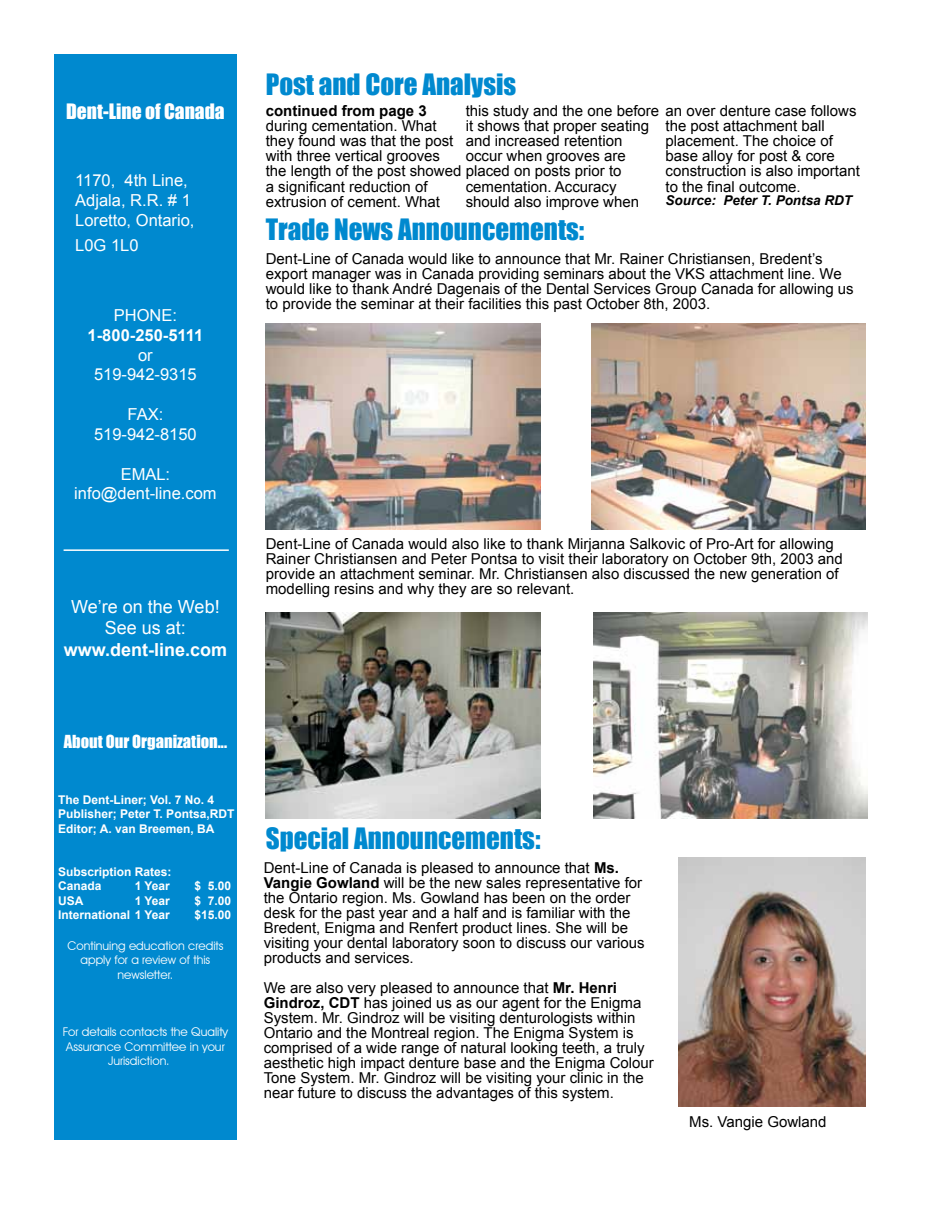
<style>
.page{position:relative;width:941px;height:1218px;background:#fff}
.page>*{position:absolute;margin:0;border:0;box-sizing:border-box;transform-origin:0 0}
.t1{font:27px "Impact";color:#0089cf}
.t2{font:19.5px "Impact";color:#fff}
.t3{font:18px/21.6px "Arial";color:#fff;text-align:center}
.t4{font:700 18px "Arial";color:#fff}
.t5{font:16.5px/19.8px "Arial";color:#fff;text-align:center}
.t6{font:16.5px "Impact";color:#fff}
.t7{font:700 16.5px "Arial";color:#fff}
.t8{font:15px/15px "Arial";color:#000}
.t9{font:700 15px "Arial";color:#000}
.t10{font:italic 700 13.5px "Arial";color:#000}
.t11{font:700 12px/14.4px "Arial";color:#fff}
.t12{font:12px/14.4px "Avant Garde IT Cby BT";color:#fff;text-align:center}
.s1{font-weight:700}
</style>
<div class="page">
<div style="left:54px;top:54px;width:183px;height:1085px;background:#0089cf"></div>
<hr style="left:64px;top:549px;width:165px;height:2px;background:#fff">
<img style="left:266px;top:323px;width:274px;height:206px">
<img style="left:591px;top:323px;width:274px;height:206px">
<img style="left:266px;top:612px;width:274px;height:206px">
<img style="left:593px;top:612px;width:274px;height:206px">
<img style="left:679px;top:857px;width:186px;height:249px">
<h2 class="t2" style="left:66px;top:96px;width:160px">Dent-Line of Canada</h2>
<p class="t5" style="left:75px;top:170px;width:121px;text-align:left">1170, 4th Line,<br>Adjala, R.R. # 1<br>Loretto, Ontario,</p>
<p class="t5" style="left:75px;top:235px;width:65px">L0G 1L0</p>
<p class="t5" style="left:114px;top:305px;width:65px">PHONE:</p>
<p class="t7" style="left:88px;top:324px;width:117px">1-800-250-5111</p>
<p class="t5" style="left:94px;top:345px;width:104px">or<br>519-942-9315</p>
<p class="t5" style="left:94px;top:404px;width:104px">FAX:<br>519-942-8150</p>
<p class="t5" style="left:74px;top:464px;width:144px">EMAL: info@dent-line.com</p>
<p class="t3" style="left:71px;top:595px;width:150px">We’re on the Web!<br>See us at:</p>
<p class="t4" style="left:64px;top:637px;width:165px">www.dent-line.com</p>
<h1 class="t1" style="left:266px;top:63px;width:252px">Post and Core Analysis</h1>
<p class="t9" style="left:266px;top:101px;width:162px">continued from page 3</p>
<p class="t8" style="left:266px;top:119px;width:357px">during cementation. What<br>they found was that the post<br>with three vertical grooves<br>the length of the post showed placed on posts prior to a significant reduction of<br>extrusion of cement. What</p>
<p class="t8" style="left:466px;top:104px;width:392px">this study and the one before an over denture case follows it shows that proper seating<br>and increased retention<br>occur when grooves are</p>
<p class="t8" style="left:466px;top:179px;width:175px">cementation. Accuracy should also improve when</p>
<p class="t8" style="left:665px;top:119px;width:196px">the post attachment ball placement. The choice of base alloy for post &amp; core construction is also important to the final outcome.</p>
<p class="t10" style="left:665px;top:191px;width:188px">Source: Peter T. Pontsa RDT</p>
<h1 class="t1" style="left:266px;top:209px;width:320px">Trade News Announcements:</h1>
<p class="t8" style="left:266px;top:251px;width:589px">Dent-Line of Canada would like to announce that Mr. Rainer Christiansen, Bredent’s export manager was in Canada providing seminars about the VKS attachment line. We would like to thank André Dagenais of the Dental Services Group Canada for allowing us to provide the seminar at their facilities this past October 8th, 2003.</p>
<p class="t8" style="left:266px;top:536px;width:578px">Dent-Line of Canada would also like to thank Mirjanna Salkovic of Pro-Art for allowing Rainer Christiansen and Peter Pontsa to visit their laboratory on October 9th, 2003 and provide an attachment seminar. Mr. Christiansen also discussed the new generation of modelling resins and why they are so relevant.</p>
<p class="t6" style="left:64px;top:728px;width:165px">About Our Organization...</p>
<p class="t11" style="left:58px;top:792px;width:178px">The Dent-Liner; Vol. 7 No. 4<br>Publisher; Peter T. Pontsa,RDT<br>Editor; A. van Breemen, BA</p>
<p class="t11" style="left:58px;top:864px;width:115px">Subscription Rates:<br>Canada</p>
<p class="t11" style="left:135px;top:879px;width:37px">1 Year</p>
<p class="t11" style="left:194px;top:879px;width:38px">$ 5.00</p>
<p class="t11" style="left:58px;top:893px;width:27px">USA</p>
<p class="t11" style="left:135px;top:893px;width:37px">1 Year</p>
<p class="t11" style="left:194px;top:893px;width:38px">$ 7.00</p>
<p class="t11" style="left:58px;top:907px;width:113px">International 1 Year</p>
<p class="t11" style="left:194px;top:907px;width:38px">$15.00</p>
<p class="t12" style="left:67px;top:937px;width:157px">Continuing education credits apply for a review of this newsletter.</p>
<p class="t12" style="left:63px;top:1024px;width:167px">For details contacts the Quality</p>
<p class="t12" style="left:66px;top:1038px;width:160px">Assurance Committee in your</p>
<p class="t12" style="left:108px;top:1053px;width:63px">Jurisdiction.</p>
<h1 class="t1" style="left:266px;top:817px;width:276px">Special Announcements:</h1>
<p class="t8" style="left:264px;top:859px;width:382px">Dent-Line of Canada is pleased to announce that <span class="s1">Ms.<br>Vangie Gowland</span> will be the new sales representative for the Ontario region. Ms. Gowland has been on the order desk for the past year and a half and is familiar with the Bredent, Enigma and Renfert product lines. She will be visiting your dental laboratory soon to discuss our various products and services.</p>
<p class="t8" style="left:264px;top:979px;width:392px">We are also very pleased to announce that <span class="s1">Mr. Henri Gindroz, CDT</span> has joined us as our agent for the Enigma System. Mr. Gindroz will be visiting denturologists within Ontario and the Montreal region. The Enigma System is comprised of a wide range of natural looking teeth, a truly aesthetic high impact denture base and the Enigma Colour Tone System. Mr. Gindroz will be visiting your clinic in the near future to discuss the advantages of this system.</p>
<p class="t8" style="left:689px;top:1114px;width:139px">Ms. Vangie Gowland</p>
</div>
